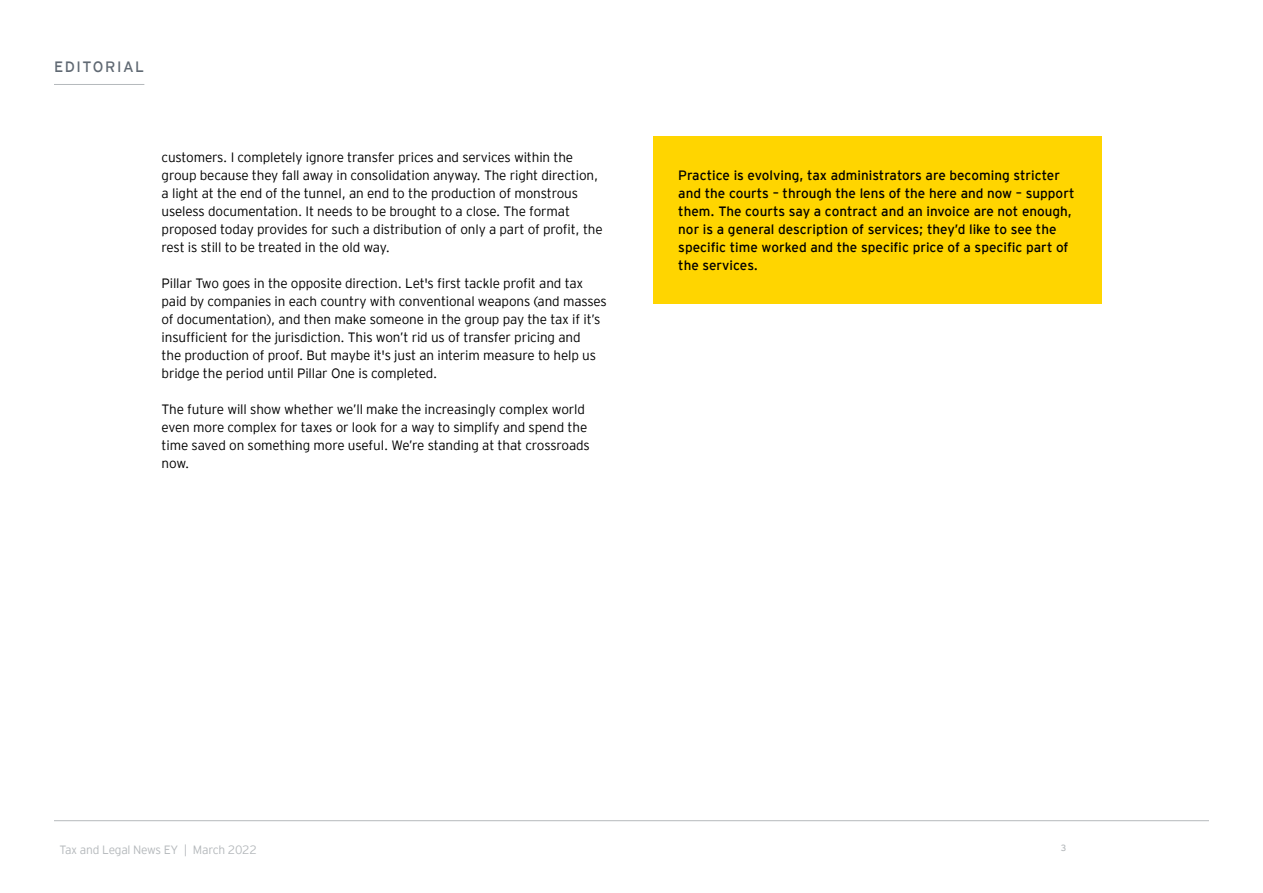
<style>
.page{position:relative;width:1263px;height:893px;background:#fff}
.page>*{position:absolute;margin:0;border:0;box-sizing:border-box;transform-origin:0 0}
.t1{font:15px "EY Interstate";letter-spacing:.1em;color:#606973}
.t2{font:300 13.5px/18px "EY Interstate";letter-spacing:-.01em;color:#000}
.t3{font:13.5px/18px "EY Interstate";color:#000}
.t4{font:300 12px "EY Interstate";letter-spacing:-.02em;color:#b5b9bc}
.t5{font:9px "EY Interstate";color:#b5b9bc}
</style>
<div class="page">
<hr style="left:54px;top:820px;width:1155px;height:1px;background:#b5b9bc">
<div style="left:653px;top:136px;width:448px;height:167px;background:#ffd500"></div>
<hr style="left:54px;top:84px;width:90px;height:1px;background:#b5b9bc">
<p class="t1" style="left:54px;top:56px;width:92px">EDITORIAL</p>
<p class="t2" style="left:162px;top:147px;width:443px">customers. I completely ignore transfer prices and services within the group because they fall away in consolidation anyway. The right direction, a light at the end of the tunnel, an end to the production of monstrous useless documentation. It needs to be brought to a close. The format proposed today provides for such a distribution of only a part of profit, the rest is still to be treated in the old way.</p>
<p class="t2" style="left:162px;top:273px;width:447px">Pillar Two goes in the opposite direction. Let's first tackle profit and tax paid by companies in each country with conventional weapons (and masses of documentation), and then make someone in the group pay the tax if it’s insufficient for the jurisdiction. This won’t rid us of transfer pricing and<br>the production of proof. But maybe it's just an interim measure to help us bridge the period until Pillar One is completed.</p>
<p class="t2" style="left:162px;top:399px;width:430px">The future will show whether we’ll make the increasingly complex world even more complex for taxes or look for a way to simplify and spend the time saved on something more useful. We’re standing at that crossroads now.</p>
<p class="t3" style="left:678px;top:165px;width:398px">Practice is evolving, tax administrators are becoming stricter and the courts – through the lens of the here and now – support them. The courts say a contract and an invoice are not enough, nor is a general description of services; they’d like to see the specific time worked and the specific price of a specific part of the services.</p>
<p class="t4" style="left:60px;top:841px;width:199px">Tax and Legal News EY | March 2022</p>
<p class="t5" style="left:1061px;top:842px;width:7px">3</p>
</div>
